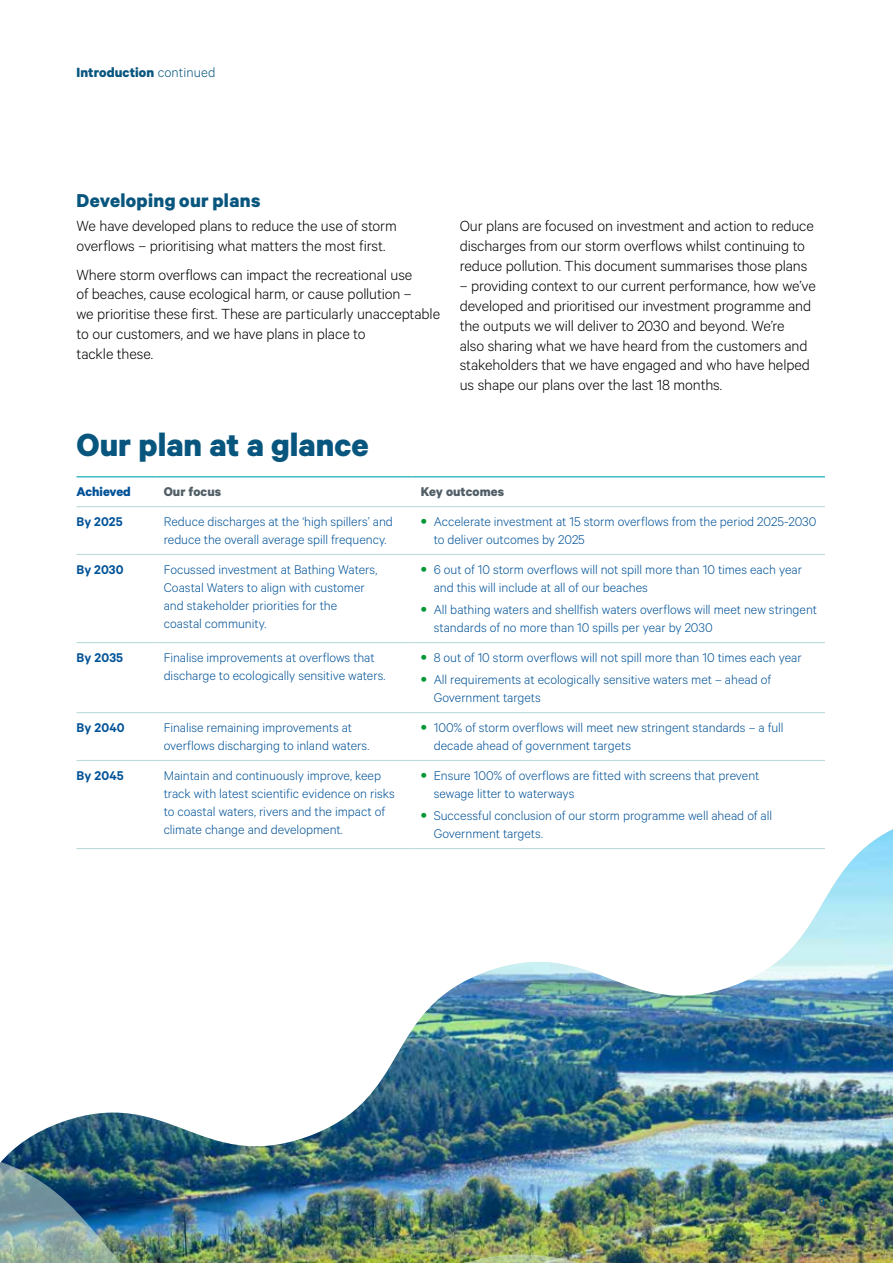
<style>
.page{position:relative;width:893px;height:1263px;background:#fff}
.page>*{position:absolute;margin:0;border:0;box-sizing:border-box;transform-origin:0 0}
.t1{font:700 36px "Calibre";color:#08567e}
.t2{font:700 21px "Calibre";letter-spacing:.015em;color:#08567e}
.t3{font:300 16.5px/20px "Calibre";letter-spacing:-.005em;color:#000}
.t4{font:700 15px "Calibre";letter-spacing:.005em;color:#08567e}
.t5{font:300 14.25px/18px "Calibre";color:#005297}
.t6{font:600 14.25px "Calibre";letter-spacing:.005em;color:#005297}
.t7{font:700 14.25px "Calibre";letter-spacing:.005em;color:#515e66}
.t8{font:700 14.25px "Calibre";color:#005297}
.t9{font:600 12px "Calibre";color:#08567e}
.s1{font-weight:300}
.s2{font-weight:400;font-size:18px;color:#009634}
</style>
<div class="page">
<img style="left:833px;top:829px;width:60px;height:434px">
<img style="left:0;top:848px;width:833px;height:415px">
<hr style="left:77px;top:642px;width:78px;height:1px;background:#b9dbdd">
<hr style="left:155px;top:642px;width:257px;height:1px;background:#b9dbdd">
<hr style="left:412px;top:642px;width:413px;height:1px;background:#b9dbdd">
<hr style="left:77px;top:712px;width:78px;height:1px;background:#b9dbdd">
<hr style="left:155px;top:712px;width:257px;height:1px;background:#b9dbdd">
<hr style="left:412px;top:712px;width:413px;height:1px;background:#b9dbdd">
<hr style="left:77px;top:760px;width:78px;height:1px;background:#b9dbdd">
<hr style="left:155px;top:760px;width:257px;height:1px;background:#b9dbdd">
<hr style="left:412px;top:760px;width:413px;height:1px;background:#b9dbdd">
<hr style="left:77px;top:848px;width:78px;height:1px;background:#b9dbdd">
<hr style="left:155px;top:848px;width:257px;height:1px;background:#b9dbdd">
<hr style="left:412px;top:848px;width:413px;height:1px;background:#b9dbdd">
<hr style="left:77px;top:476px;width:78px;height:1px;background:#00a3ab">
<hr style="left:155px;top:476px;width:257px;height:1px;background:#00a3ab">
<hr style="left:412px;top:476px;width:413px;height:1px;background:#00a3ab">
<hr style="left:77px;top:506px;width:78px;height:1px;background:#b9dbdd">
<hr style="left:155px;top:506px;width:257px;height:1px;background:#b9dbdd">
<hr style="left:412px;top:506px;width:413px;height:1px;background:#b9dbdd">
<hr style="left:77px;top:554px;width:78px;height:1px;background:#b9dbdd">
<hr style="left:155px;top:554px;width:257px;height:1px;background:#b9dbdd">
<hr style="left:412px;top:554px;width:413px;height:1px;background:#b9dbdd">
<p class="t4" style="left:77px;top:63px;width:140px">Introduction <span class="s1">continued</span></p>
<h2 class="t2" style="left:77px;top:188px;width:185px">Developing our plans</h2>
<p class="t3" style="left:77px;top:215px;width:322px">We have developed plans to reduce the use of storm overflows – prioritising what matters the most first.</p>
<p class="t3" style="left:77px;top:264px;width:365px">Where storm overflows can impact the recreational use<br>of beaches, cause ecological harm, or cause pollution –<br>we prioritise these first. These are particularly unacceptable to our customers, and we have plans in place to<br>tackle these.</p>
<h1 class="t1" style="left:77px;top:423px;width:294px">Our plan at a glance</h1>
<p class="t3" style="left:460px;top:215px;width:356px">Our plans are focused on investment and action to reduce discharges from our storm overflows whilst continuing to reduce pollution. This document summarises those plans</p>
<p class="t3" style="left:460px;top:275px;width:358px">– providing context to our current performance, how we’ve developed and prioritised our investment programme and the outputs we will deliver to 2030 and beyond. We’re<br>also sharing what we have heard from the customers and stakeholders that we have engaged and who have helped us shape our plans over the last 18 months.</p>
<p class="t8" style="left:77px;top:483px;width:56px">Achieved</p>
<p class="t7" style="left:164px;top:483px;width:59px">Our focus</p>
<p class="t7" style="left:421px;top:483px;width:85px">Key outcomes</p>
<p class="t6" style="left:77px;top:513px;width:48px">By 2025</p>
<p class="t5" style="left:164px;top:512px;width:231px">Reduce discharges at the ‘high spillers’ and reduce the overall average spill frequency.</p>
<p class="t5" style="left:434px;top:512px;width:384px;text-indent:-13px"><span class="s2">•</span> Accelerate investment at 15 storm overflows from the period 2025-2030 to deliver outcomes by 2025</p>
<p class="t6" style="left:77px;top:561px;width:49px">By 2030</p>
<p class="t5" style="left:164px;top:560px;width:215px">Focussed investment at Bathing Waters, Coastal Waters to align with customer and stakeholder priorities for the coastal community.</p>
<p class="t5" style="left:434px;top:560px;width:370px;text-indent:-13px"><span class="s2">•</span> 6 out of 10 storm overflows will not spill more than 10 times each year and this will include at all of our beaches</p>
<p class="t5" style="left:434px;top:600px;width:385px;text-indent:-13px"><span class="s2">•</span> All bathing waters and shellfish waters overflows will meet new stringent standards of no more than 10 spills per year by 2030</p>
<p class="t6" style="left:77px;top:649px;width:48px">By 2035</p>
<p class="t5" style="left:164px;top:648px;width:223px">Finalise improvements at overflows that discharge to ecologically sensitive waters.</p>
<p class="t5" style="left:421px;top:648px;width:382px"><span class="s2">•</span> 8 out of 10 storm overflows will not spill more than 10 times each year</p>
<p class="t5" style="left:434px;top:670px;width:339px;text-indent:-13px"><span class="s2">•</span> All requirements at ecologically sensitive waters met – ahead of<br>Government targets</p>
<p class="t6" style="left:77px;top:719px;width:50px">By 2040</p>
<p class="t5" style="left:164px;top:718px;width:207px">Finalise remaining improvements at overflows discharging to inland waters.</p>
<p class="t5" style="left:434px;top:718px;width:351px;text-indent:-13px"><span class="s2">•</span> 100% of storm overflows will meet new stringent standards – a full decade ahead of government targets</p>
<p class="t6" style="left:77px;top:767px;width:49px">By 2045</p>
<p class="t5" style="left:164px;top:766px;width:232px">Maintain and continuously improve, keep track with latest scientific evidence on risks to coastal waters, rivers and the impact of climate change and development.</p>
<p class="t5" style="left:434px;top:766px;width:327px;text-indent:-13px"><span class="s2">•</span> Ensure 100% of overflows are fitted with screens that prevent sewage litter to waterways</p>
<p class="t5" style="left:434px;top:806px;width:340px;text-indent:-13px"><span class="s2">•</span> Successful conclusion of our storm programme well ahead of all<br>Government targets.</p>
<p class="t9" style="left:819px;top:1195px;width:8px">9</p>
</div>
